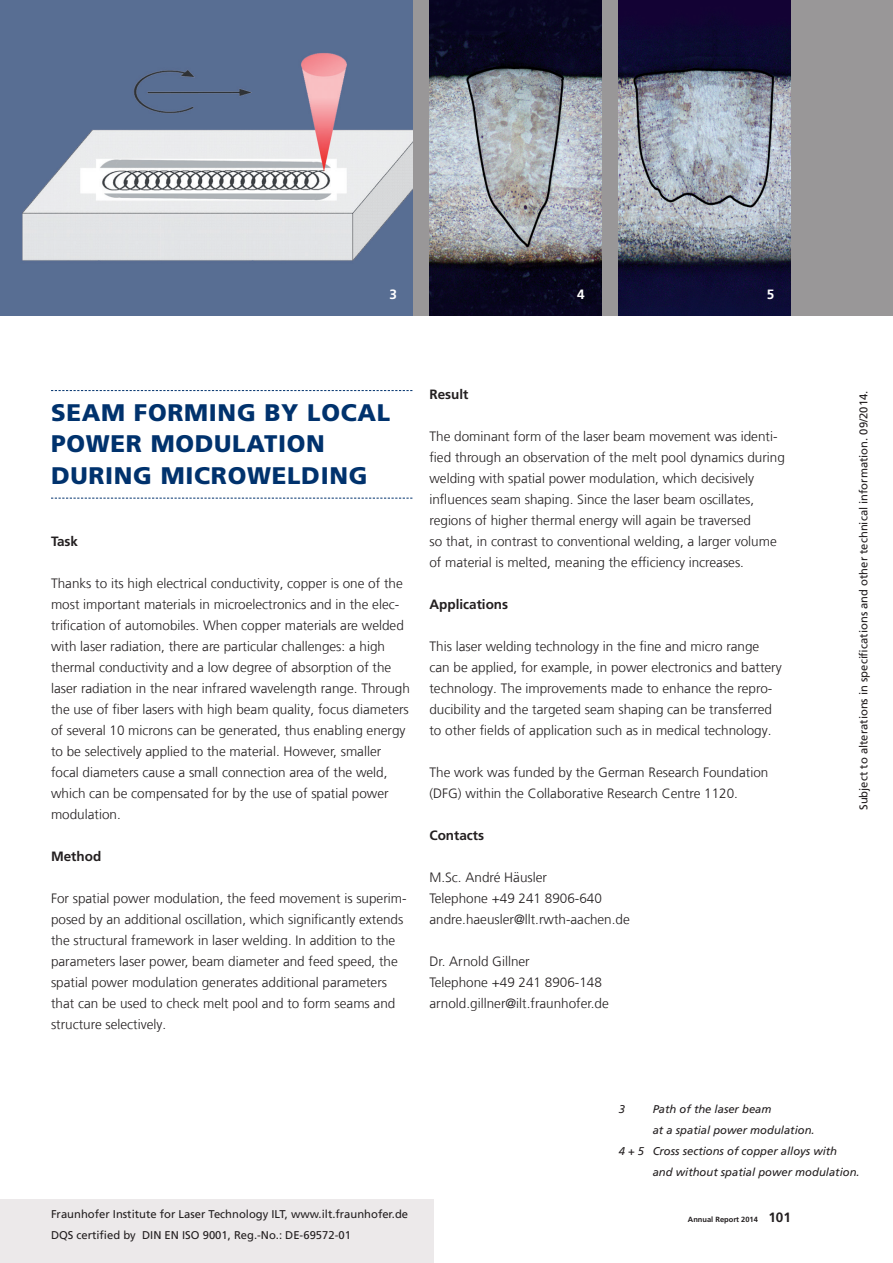
<style>
.page{position:relative;width:893px;height:1263px;background:#fff}
.page>*{position:absolute;margin:0;border:0;box-sizing:border-box;transform-origin:0 0}
.t1{font:900 24px/31.5px "Frutiger LT Com";letter-spacing:.03em;color:#00326d}
.t2{font:300 13.5px/21px "Frutiger LT Com";color:#231f20}
.t3{font:700 13.5px "Frutiger LT Com";color:#231f20}
.t4{font:700 13.5px "Frutiger LT Com";color:#fff}
.t5{font:11.25px/21px "Frutiger LT Com";color:#231f20}
.t6{font:italic 11.25px "Frutiger LT Com";color:#231f20}
.t7{font:700 7.5px "Frutiger LT Com";color:#231f20}
.s1{font-size:13.5px}
</style>
<div class="page">
<div style="left:0;top:1199px;width:434px;height:64px;background:#ece9ea"></div>
<div style="left:0;top:0;width:893px;height:315px;background:#999798"></div>
<img style="left:0;top:0;width:412px;height:315px">
<img style="left:619px;top:0;width:172px;height:315px">
<img style="left:429px;top:0;width:173px;height:315px">
<svg style="left:51px;top:390px;width:361px;height:1px"></svg>
<svg style="left:51px;top:498px;width:361px;height:1px"></svg>
<p class="t4" style="left:389px;top:286px;width:9px">3</p>
<p class="t4" style="left:577px;top:286px;width:9px">4</p>
<p class="t4" style="left:767px;top:286px;width:9px">5</p>
<h1 class="t1" style="left:51px;top:397px;width:341px">SEAM FORMING BY LOCAL<br>POWER MODULATION<br>DURING MICROWELDING</h1>
<p class="t3" style="left:51px;top:533px;width:29px">Task</p>
<p class="t2" style="left:51px;top:573px;width:360px">Thanks to its high electrical conductivity, copper is one of the most important materials in microelectronics and in the elec&shy;trification of automobiles. When copper materials are welded with laser radiation, there are particular challenges: a high thermal conductivity and a low degree of absorption of the laser radiation in the near infrared wavelength range. Through the use of fiber lasers with high beam quality, focus diameters of several 10 microns can be generated, thus enabling energy to be selectively applied to the material. However, smaller focal diameters cause a small connection area of the weld, which can be compensated for by the use of spatial power modulation.</p>
<p class="t3" style="left:51px;top:849px;width:52px">Method</p>
<p class="t2" style="left:51px;top:888px;width:357px">For spatial power modulation, the feed movement is superim&shy;posed by an additional oscillation, which significantly extends the structural framework in laser welding. In addition to the parameters laser power, beam diameter and feed speed, the spatial power modulation generates additional parameters that can be used to check melt pool and to form seams and structure selectively.</p>
<p class="t3" style="left:429px;top:386px;width:41px">Result</p>
<p class="t2" style="left:429px;top:426px;width:357px">The dominant form of the laser beam movement was identi&shy;fied through an observation of the melt pool dynamics during welding with spatial power modulation, which decisively influences seam shaping. Since the laser beam oscillates, regions of higher thermal energy will again be traversed<br>so that, in contrast to conventional welding, a larger volume of material is melted, meaning the efficiency increases.</p>
<p class="t3" style="left:429px;top:596px;width:80px">Applications</p>
<p class="t2" style="left:429px;top:636px;width:354px">This laser welding technology in the fine and micro range can be applied, for example, in power electronics and battery technology. The improvements made to enhance the repro&shy;ducibility and the targeted seam shaping can be transferred to other fields of application such as in medical technology.</p>
<p class="t2" style="left:429px;top:762px;width:340px">The work was funded by the German Research Foundation (DFG) within the Collaborative Research Centre 1120.</p>
<p class="t3" style="left:429px;top:827px;width:56px">Contacts</p>
<p class="t2" style="left:429px;top:867px;width:202px">M.Sc. André Häusler<br>Telephone +49 241 8906-640 andre.haeusler@llt.rwth-aachen.de</p>
<p class="t2" style="left:429px;top:951px;width:181px">Dr. Arnold Gillner<br>Telephone +49 241 8906-148 arnold.gillner@ilt.fraunhofer.de</p>
<p class="t5" style="left:853px;top:810px;width:421px;rotate:-90deg">Subject to alterations in specifications and other technical information. 09/2014.</p>
<p class="t5" style="left:51px;top:1204px;width:359px">Fraunhofer Institute for Laser Technology ILT, www.ilt.fraunhofer.de<br>DQS certified by DIN EN ISO 9001, Reg.-No.: DE-69572-01</p>
<p class="t6" style="left:619px;top:1103px;width:8px">3</p>
<p class="t6" style="left:653px;top:1103px;width:120px">Path of the laser beam</p>
<p class="t6" style="left:653px;top:1124px;width:163px">at a spatial power modulation.</p>
<p class="t6" style="left:619px;top:1145px;width:220px">4 + 5 Cross sections of copper alloys with</p>
<p class="t6" style="left:653px;top:1166px;width:208px">and without spatial power modulation.</p>
<p class="t7" style="left:688px;top:1215px;width:104px">Annual Report 2014 <span class="s1">101</span></p>
</div>
